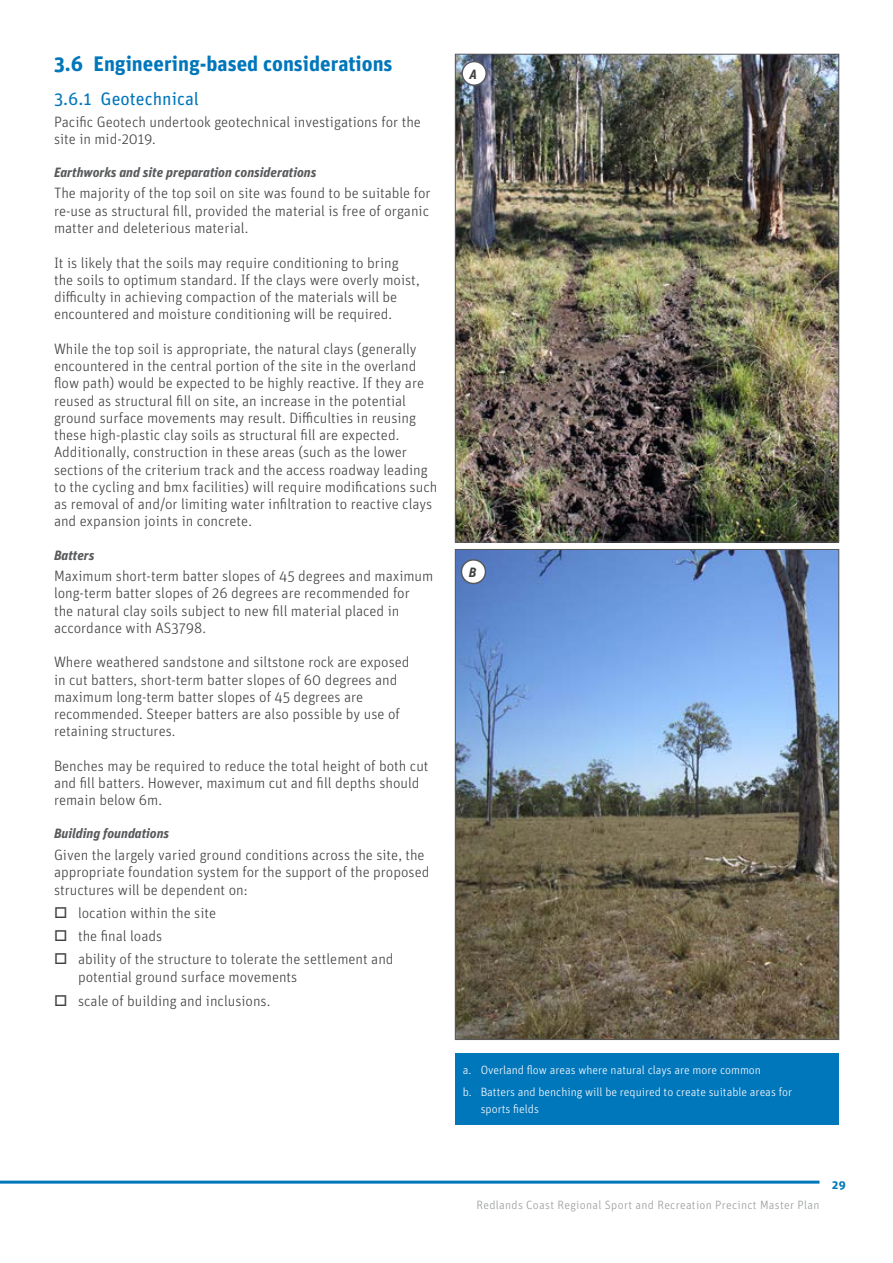
<style>
.page{position:relative;width:893px;height:1263px;background:#fff}
.page>*{position:absolute;margin:0;border:0;box-sizing:border-box;transform-origin:0 0}
.t1{font:700 21px "Unit Pro";color:#0076bb}
.t2{font:18px "Unit Pro";color:#0076bb}
.t3{font:300 15px/17.2px "Unit Pro";color:#414042}
.t4{font:italic 700 13.5px "Unit Pro";color:#58595b}
.t5{font:italic 700 13.5px "Unit Pro";color:#414042}
.t6{font:300 12px/21.5px "Unit Pro";color:#fff}
.t7{font:300 12px "Unit Pro";letter-spacing:.025em;color:#97999c}
.t8{font:700 12px "Unit Pro";color:#0076bb}
</style>
<div class="page">
<img style="left:457px;top:56px;width:380px;height:484px">
<div style="left:462px;top:62px;width:24px;height:23px;background:#fff;border-radius:50%"></div>
<div style="left:461px;top:61px;width:26px;height:25px;border:2px solid #58595b;border-radius:50%"></div>
<img style="left:457px;top:551px;width:380px;height:487px">
<div style="left:461px;top:560px;width:24px;height:23px;background:#fff;border-radius:50%"></div>
<div style="left:461px;top:559px;width:25px;height:25px;border:2px solid #58595b;border-radius:50%"></div>
<div style="left:455px;top:1053px;width:384px;height:72px;background:#0076bb"></div>
<hr style="left:0;top:1180px;width:819px;height:3px;background:#0076bb">
<h1 class="t1" style="left:54px;top:48px;width:340px">3.6 Engineering-based considerations</h1>
<p class="t2" style="left:54px;top:86px;width:146px">3.6.1 Geotechnical</p>
<p class="t3" style="left:54px;top:112px;width:368px">Pacific Geotech undertook geotechnical investigations for the site in mid-2019.</p>
<p class="t4" style="left:54px;top:162px;width:264px">Earthworks and site preparation considerations</p>
<p class="t3" style="left:54px;top:184px;width:378px;text-align:justify">The majority of the top soil on site was found to be suitable for re-use as structural fill, provided the material is free of organic matter and deleterious material.</p>
<p class="t3" style="left:54px;top:253px;width:367px">It is likely that the soils may require conditioning to bring the soils to optimum standard. If the clays were overly moist, difficulty in achieving compaction of the materials will be encountered and moisture conditioning will be required.</p>
<p class="t3" style="left:54px;top:340px;width:385px">While the top soil is appropriate, the natural clays (generally encountered in the central portion of the site in the overland flow path) would be expected to be highly reactive. If they are reused as structural fill on site, an increase in the potential ground surface movements may result. Difficulties in reusing these high-plastic clay soils as structural fill are expected.<br>Additionally, construction in these areas (such as the lower sections of the criterium track and the access roadway leading to the cycling and bmx facilities) will require modifications such as removal of and/or limiting water infiltration to reactive clays and expansion joints in concrete.</p>
<p class="t4" style="left:54px;top:545px;width:42px">Batters</p>
<p class="t3" style="left:54px;top:567px;width:381px">Maximum short-term batter slopes of 45 degrees and maximum long-term batter slopes of 26 degrees are recommended for<br>the natural clay soils subject to new fill material placed in accordance with AS3798.</p>
<p class="t3" style="left:54px;top:653px;width:357px">Where weathered sandstone and siltstone rock are exposed in cut batters, short-term batter slopes of 60 degrees and maximum long-term batter slopes of 45 degrees are recommended. Steeper batters are also possible by use of retaining structures.</p>
<p class="t3" style="left:54px;top:756px;width:376px">Benches may be required to reduce the total height of both cut and fill batters. However, maximum cut and fill depths should remain below 6m.</p>
<p class="t4" style="left:54px;top:824px;width:117px">Building foundations</p>
<p class="t3" style="left:54px;top:846px;width:377px">Given the largely varied ground conditions across the site, the appropriate foundation system for the support of the proposed structures will be dependent on:</p>
<p class="t3" style="left:78px;top:901px;width:317px;line-height:23.2px">location within the site<br>the final loads<br>ability of the structure to tolerate the settlement and</p>
<p class="t3" style="left:78px;top:965px;width:221px;line-height:23.2px">potential ground surface movements scale of building and inclusions.</p>
<p class="t5" style="left:470px;top:64px;width:9px">A</p>
<p class="t5" style="left:469px;top:562px;width:9px">B</p>
<p class="t6" style="left:463px;top:1059px;width:331px">a. Overland flow areas where natural clays are more common<br>b. Batters and benching will be required to create suitable areas for</p>
<p class="t6" style="left:481px;top:1098px;width:60px">sports fields</p>
<p class="t7" style="left:477px;top:1197px;width:344px">Redlands Coast Regional Sport and Recreation Precinct Master Plan</p>
<p class="t8" style="left:832px;top:1176px;width:15px">29</p>
</div>
